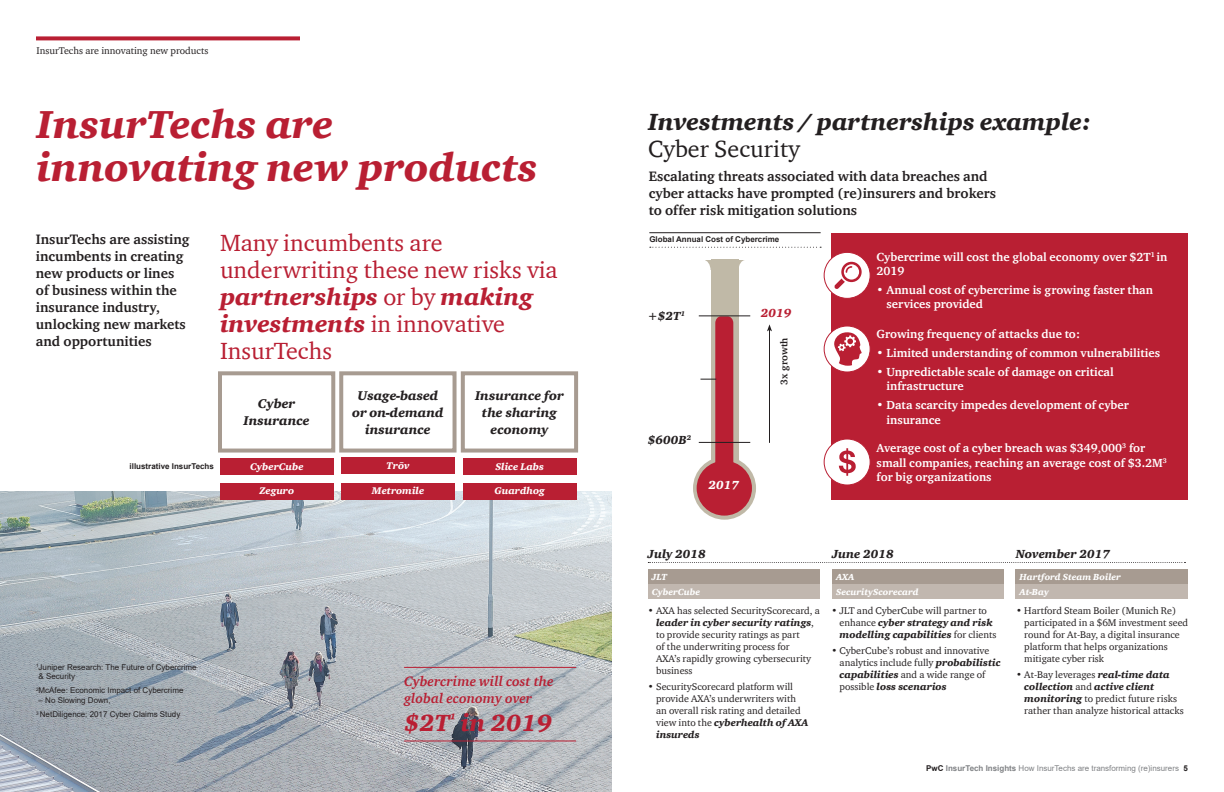
<style>
.page{position:relative;width:1224px;height:792px;background:#fff}
.page>*{position:absolute;margin:0;border:0;box-sizing:border-box;transform-origin:0 0}
.t1{font:italic 900 40px/43px "ITC Charter Com";color:#b91f33}
.t2{font:24px/27px "ITC Charter Com";color:#b91f33}
.t3{font:italic 900 24px "ITC Charter Com";color:#231f20}
.t4{font:24px "ITC Charter Com";color:#231f20}
.t5{font:italic 900 24px "ITC Charter Com";color:#b91f33}
.t6{font:700 14px/17px "ITC Charter Com";color:#231f20}
.t7{font:italic 700 14px/16.8px "ITC Charter Com";color:#b91f33}
.t8{font:italic 900 13px/17px "ITC Charter Com";color:#231f20;text-align:center}
.t9{font:700 12px/14.4px "ITC Charter Com";color:#fff}
.t10{font:italic 900 12px "ITC Charter Com";color:#231f20}
.t11{font:italic 900 12px "ITC Charter Com";color:#fff}
.t12{font:italic 900 12px "ITC Charter Com";color:#b91f33}
.t13{font:10px/12px "ITC Charter Com";color:#231f20}
.t14{font:700 10px "ITC Charter Com";letter-spacing:.005em;color:#231f20}
.t15{font:italic 900 9.9px "ITC Charter Com";color:#fff}
.t16{font:italic 900 9px/15px "ITC Charter Com";color:#fff}
.t17{font:8px/9.6px "Arial";color:#231f20}
.t18{font:8px "Arial";color:#808285}
.t19{font:700 8px "Arial";color:#231f20}
.s1{font-weight:900;font-style:italic}
.s2{font-weight:700;color:#231f20}
.s3{font-weight:700}
</style>
<div class="page">
<img style="left:0;top:491px;width:612px;height:301px">
<svg style="left:36px;top:36px;width:264px;height:4px"></svg>
<hr style="left:404px;top:667px;width:172px;height:1px;background:#b91f33">
<hr style="left:404px;top:740px;width:172px;height:1px;background:#b91f33">
<div style="left:218px;top:371px;width:117px;height:82px;border:4px solid #a79b91"></div>
<div style="left:339px;top:371px;width:118px;height:82px;border:4px solid #a79b91"></div>
<div style="left:461px;top:371px;width:117px;height:82px;border:4px solid #a79b91"></div>
<div style="left:831px;top:233px;width:357px;height:266px;background:#b91f33"></div>
<div style="left:824px;top:326px;width:46px;height:46px;background:#fff;border-radius:50%"></div>
<div style="left:824px;top:326px;width:47px;height:47px;border:1px solid #b91f33;border-radius:50%"></div>
<svg style="left:834px;top:332px;width:28px;height:34px"></svg>
<div style="left:824px;top:252px;width:46px;height:46px;background:#fff;border-radius:50%"></div>
<div style="left:824px;top:252px;width:47px;height:47px;border:1px solid #b91f33;border-radius:50%"></div>
<svg style="left:834px;top:262px;width:28px;height:27px"></svg>
<div style="left:824px;top:439px;width:46px;height:46px;background:#fff;border-radius:50%"></div>
<div style="left:824px;top:439px;width:47px;height:47px;border:1px solid #b91f33;border-radius:50%"></div>
<svg style="left:839px;top:448px;width:17px;height:28px"></svg>
<hr style="left:649px;top:232px;width:172px;height:1px;background:#231f20">
<svg style="left:650px;top:247px;width:171px;height:1px"></svg>
<svg style="left:648px;top:562px;width:537px;height:1px"></svg>
<div style="left:648px;top:569px;width:172px;height:15px;background:#a79b91"></div>
<div style="left:648px;top:584px;width:172px;height:15px;background:#c1b7af"></div>
<div style="left:832px;top:569px;width:172px;height:15px;background:#a79b91"></div>
<div style="left:832px;top:584px;width:172px;height:15px;background:#c1b7af"></div>
<div style="left:1016px;top:569px;width:172px;height:15px;background:#a79b91"></div>
<div style="left:1016px;top:584px;width:172px;height:15px;background:#c1b7af"></div>
<div style="left:220px;top:458px;width:114px;height:17px;background:#b91f33"></div>
<div style="left:220px;top:483px;width:114px;height:16px;background:#b91f33"></div>
<div style="left:341px;top:458px;width:114px;height:16px;background:#b91f33"></div>
<div style="left:341px;top:483px;width:114px;height:16px;background:#b91f33"></div>
<div style="left:463px;top:458px;width:114px;height:17px;background:#b91f33"></div>
<div style="left:463px;top:483px;width:114px;height:16px;background:#b91f33"></div>
<div style="left:705px;top:260px;width:39px;height:10px;background:#c0b9a7"></div>
<div style="left:738px;top:260px;width:15px;height:21px;background:#fff;border-radius:50%"></div>
<div style="left:696px;top:260px;width:15px;height:21px;background:#fff;border-radius:50%"></div>
<svg style="left:693px;top:457px;width:63px;height:63px"></svg>
<div style="left:711px;top:260px;width:27px;height:224px;background:#c0b9a7"></div>
<div style="left:697px;top:461px;width:55px;height:55px;background:#b91f33;border-radius:50%"></div>
<hr style="left:699px;top:315px;width:51px;height:1px;background:#231f20">
<svg style="left:700px;top:316px;width:33px;height:159px"></svg>
<hr style="left:699px;top:442px;width:51px;height:1px;background:#231f20">
<hr style="left:769px;top:330px;width:1px;height:113px;background:#231f20">
<svg style="left:767px;top:324px;width:5px;height:7px"></svg>
<p class="t13" style="left:37px;top:44px;width:173px">InsurTechs are innovating new products</p>
<h1 class="t1" style="left:37px;top:102px;width:503px">InsurTechs are innovating new products</h1>
<h3 class="t6" style="left:36px;top:230px;width:155px">InsurTechs are assisting incumbents in creating new products or lines of business within the insurance industry, unlocking new markets and opportunities</h3>
<h2 class="t2" style="left:220px;top:229px;width:339px">Many incumbents are underwriting these new risks via <span class="s1">partnerships</span> or by <span class="s1">making investments</span> in innovative<br>InsurTechs</h2>
<h3 class="t8" style="left:244px;top:395px;width:68px">Cyber<br>Insurance</h3>
<h3 class="t8" style="left:352px;top:387px;width:93px">Usage-based or on-demand insurance</h3>
<h3 class="t8" style="left:475px;top:387px;width:90px">Insurance for the sharing economy</h3>
<p class="t19" style="left:130px;top:460px;width:86px">illustrative InsurTechs</p>
<p class="t15" style="left:250px;top:460px;width:55px">CyberCube</p>
<p class="t15" style="left:259px;top:485px;width:36px">Zeguro</p>
<p class="t17" style="left:39px;top:662px;width:160px;text-indent:-3px"><sup>1</sup>Juniper Research: The Future of Cybercrime &amp; Security</p>
<p class="t17" style="left:36px;top:686px;width:149px"><sup>2</sup>McAfee: Economic Impact of Cybercrime</p>
<p class="t17" style="left:36px;top:693px;width:146px;line-height:14.1px;text-indent:3px">– No Slowing Down,<br><sup>3</sup> NetDiligence: 2017 Cyber Claims Study</p>
<p class="t15" style="left:387px;top:460px;width:25px">Trōv</p>
<p class="t15" style="left:372px;top:485px;width:54px">Metromile</p>
<p class="t15" style="left:495px;top:460px;width:50px">Slice Labs</p>
<p class="t15" style="left:494px;top:485px;width:52px">Guardhog</p>
<h3 class="t7" style="left:404px;top:673px;width:151px">Cybercrime will cost the global economy over</h3>
<h2 class="t5" style="left:404px;top:709px;width:150px">$2T<sup>¹</sup> in 2019</h2>
<h2 class="t3" style="left:648px;top:107px;width:445px">Investments / partnerships example:</h2>
<h2 class="t4" style="left:648px;top:134px;width:153px">Cyber Security</h2>
<h3 class="t6" style="left:649px;top:167px;width:349px">Escalating threats associated with data breaches and cyber attacks have prompted (re)insurers and brokers to offer risk mitigation solutions</h3>
<p class="t9" style="left:877px;top:249px;width:292px">Cybercrime will cost the global economy over $2T<sup>1</sup> in<br>2019</p>
<p class="t9" style="left:887px;top:282px;width:268px;text-indent:-10px">• Annual cost of cybercrime is growing faster than services provided</p>
<p class="t9" style="left:877px;top:327px;width:205px">Growing frequency of attacks due to:</p>
<p class="t9" style="left:877px;top:345px;width:285px">• Limited understanding of common vulnerabilities</p>
<p class="t9" style="left:887px;top:364px;width:229px;text-indent:-10px">• Unpredictable scale of damage on critical infrastructure</p>
<p class="t9" style="left:887px;top:398px;width:244px;text-indent:-10px">• Data scarcity impedes development of cyber insurance</p>
<p class="t9" style="left:877px;top:441px;width:292px">Average cost of a cyber breach was $349,000<sup>3</sup> for small companies, reaching an average cost of $3.2M<sup>3 </sup>for big organizations</p>
<p class="t19" style="left:649px;top:234px;width:131px">Global Annual Cost of Cybercrime</p>
<p class="t10" style="left:648px;top:308px;width:39px">+$2T<sup>1</sup></p>
<p class="t12" style="left:761px;top:306px;width:32px">2019</p>
<p class="t14" style="left:778px;top:385px;width:48px;rotate:-90deg">3x growth</p>
<p class="t10" style="left:648px;top:432px;width:45px">$600B<sup>2</sup></p>
<p class="t11" style="left:709px;top:477px;width:32px">2017</p>
<p class="t10" style="left:648px;top:547px;width:60px">July 2018</p>
<p class="t10" style="left:832px;top:547px;width:63px">June 2018</p>
<p class="t10" style="left:1016px;top:547px;width:96px">November 2017</p>
<p class="t16" style="left:652px;top:569px;width:50px">JLT<br>CyberCube</p>
<p class="t16" style="left:836px;top:569px;width:84px">AXA<br>SecurityScorecard</p>
<p class="t16" style="left:1020px;top:569px;width:103px">Hartford Steam Boiler<br>At-Bay</p>
<p class="t13" style="left:840px;top:604px;width:158px;text-indent:-8px">• JLT and CyberCube will partner to enhance <span class="s1">cyber strategy and risk modelling capabilities</span> for clients</p>
<p class="t13" style="left:840px;top:645px;width:163px;text-indent:-8px">• CyberCube’s robust and innovative analytics include fully <span class="s1">probabilistic capabilities</span> and a wide range of possible <span class="s1">loss scenarios</span></p>
<p class="t13" style="left:1024px;top:604px;width:165px;text-indent:-8px">• Hartford Steam Boiler (Munich Re) participated in a $6M investment seed round for At-Bay, a digital insurance platform that helps organizations mitigate cyber risk</p>
<p class="t13" style="left:1024px;top:669px;width:161px;text-indent:-8px">• At-Bay leverages <span class="s1">real-time data collection</span> and <span class="s1">active client monitoring</span> to predict future risks rather than analyze historical attacks</p>
<p class="t13" style="left:656px;top:604px;width:165px;text-indent:-8px">• AXA has selected SecurityScorecard, a <span class="s1">leader in cyber security ratings</span>, to provide security ratings as part<br>of the underwriting process for<br>AXA’s rapidly growing cybersecurity business</p>
<p class="t13" style="left:656px;top:681px;width:154px;text-indent:-8px">• SecurityScorecard platform will provide AXA’s underwriters with an overall risk rating and detailed view into the <span class="s1">cyberhealth of AXA insureds</span></p>
<p class="t18" style="left:926px;top:763px;width:263px"><span class="s2">PwC</span> <span class="s3">InsurTech Insights</span> How InsurTechs are transforming (re)insurers <span class="s2">5</span></p>
</div>
